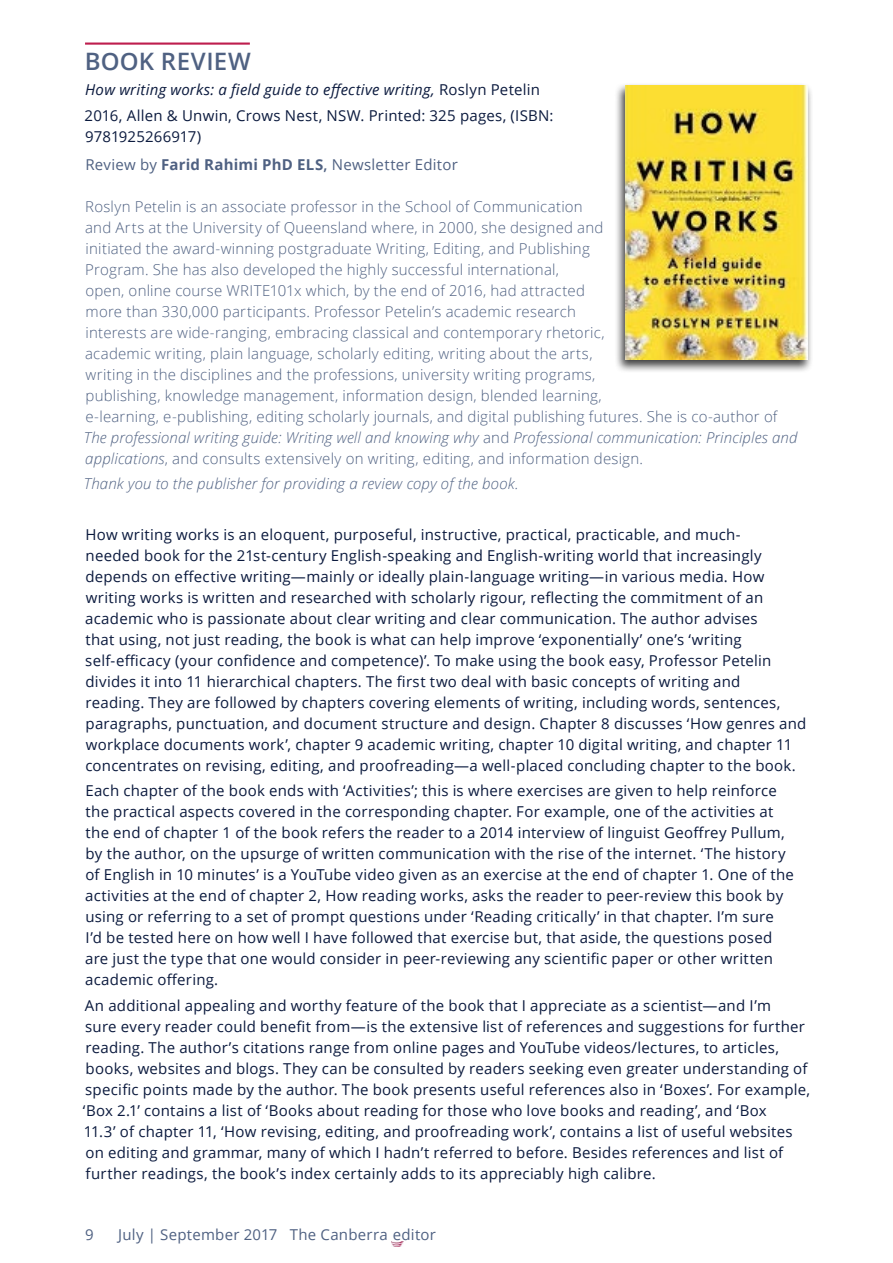
<style>
.page{position:relative;width:893px;height:1263px;background:#fff}
.page>*{position:absolute;margin:0;border:0;box-sizing:border-box;transform-origin:0 0}
.author_name{font:600 24px "Open Sans";letter-spacing:.01em;color:#4f6182}
.author_name-2{font:15px/21px "Open Sans";letter-spacing:.015em;color:#0b1a3e}
.author_name-3{font:300 15px/21px "Open Sans";letter-spacing:.015em;color:#4f6182}
.author_name-4{font:15px/28px "Open Sans";letter-spacing:.015em;color:#4f6182}
.author_name-5{font:italic 300 15px "Open Sans";letter-spacing:.01em;color:#4f6182}
.s1{font-style:italic}
.s2{color:#0b1a3e}
.s3{font-weight:700}
.s4{font-weight:600}
</style>
<div class="page">
<svg style="left:392px;top:1241px;width:11px;height:5px"></svg>
<hr style="left:85px;top:43px;width:165px;height:2px;background:#be1e4e">
<div style="left:615px;top:83px;width:199px;height:290px;background:#000;opacity:.75"></div>
<img style="left:625px;top:85px;width:183px;height:275px">
<p class="author_name" style="left:85px;top:45px;width:168px">BOOK REVIEW</p>
<p class="author_name-2" style="left:85px;top:77px;width:470px;line-height:25.2px"><span class="s1">How writing works: a field guide to effective writing,</span> Roslyn Petelin<br>2016, Allen &amp; Unwin, Crows Nest, NSW. Printed: 325 pages, (ISBN:</p>
<p class="author_name-4" style="left:85px;top:122px;width:374px"><span class="s2">9781925266917)<br></span>Review by <span class="s3">Farid Rahimi PhD ELS</span><span class="s4">,</span> Newsletter Editor</p>
<p class="author_name-3" style="left:84px;top:196px;width:715px">Roslyn Petelin is an associate professor in the School of Communication<br>and Arts at the University of Queensland where, in 2000, she designed and<br>initiated the award-winning postgraduate Writing, Editing, and Publishing<br>Program. She has also developed the highly successful international,<br>open, online course WRITE101x which, by the end of 2016, had attracted<br>more than 330,000 participants. Professor Petelin’s academic research<br>interests are wide-ranging, embracing classical and contemporary rhetoric,<br>academic writing, plain language, scholarly editing, writing about the arts,<br>writing in the disciplines and the professions, university writing programs,<br>publishing, knowledge management, information design, blended learning,<br>e-learning, e-publishing, editing scholarly journals, and digital publishing futures. She is co-author of <span class="s1">The professional writing guide: Writing well and knowing why</span> and <span class="s1">Professional communication: Principles and applications</span>, and consults extensively on writing, editing, and information design.</p>
<p class="author_name-5" style="left:84px;top:473px;width:436px">Thank you to the publisher for providing a review copy of the book.</p>
<p class="author_name-2" style="left:85px;top:524px;width:723px">How writing works is an eloquent, purposeful, instructive, practical, practicable, and much-<br>needed book for the 21st-century English-speaking and English-writing world that increasingly depends on effective writing—mainly or ideally plain-language writing—in various media. How writing works is written and researched with scholarly rigour, reflecting the commitment of an academic who is passionate about clear writing and clear communication. The author advises<br>that using, not just reading, the book is what can help improve ‘exponentially’ one’s ‘writing self-efficacy (your confidence and competence)’. To make using the book easy, Professor Petelin divides it into 11 hierarchical chapters. The first two deal with basic concepts of writing and<br>reading. They are followed by chapters covering elements of writing, including words, sentences, paragraphs, punctuation, and document structure and design. Chapter 8 discusses ‘How genres and workplace documents work’, chapter 9 academic writing, chapter 10 digital writing, and chapter 11 concentrates on revising, editing, and proofreading—a well-placed concluding chapter to the book.</p>
<p class="author_name-2" style="left:85px;top:780px;width:710px">Each chapter of the book ends with ‘Activities’; this is where exercises are given to help reinforce the practical aspects covered in the corresponding chapter. For example, one of the activities at the end of chapter 1 of the book refers the reader to a 2014 interview of linguist Geoffrey Pullum, by the author, on the upsurge of written communication with the rise of the internet. ‘The history of English in 10 minutes’ is a YouTube video given as an exercise at the end of chapter 1. One of the activities at the end of chapter 2, How reading works, asks the reader to peer-review this book by using or referring to a set of prompt questions under ‘Reading critically’ in that chapter. I’m sure<br>I’d be tested here on how well I have followed that exercise but, that aside, the questions posed are just the type that one would consider in peer-reviewing any scientific paper or other written academic offering.</p>
<p class="author_name-2" style="left:83px;top:994px;width:729px">An additional appealing and worthy feature of the book that I appreciate as a scientist—and I’m<br>sure every reader could benefit from—is the extensive list of references and suggestions for further reading. The author’s citations range from online pages and YouTube videos/lectures, to articles, books, websites and blogs. They can be consulted by readers seeking even greater understanding of specific points made by the author. The book presents useful references also in ‘Boxes’. For example, ‘Box 2.1’ contains a list of ‘Books about reading for those who love books and reading’, and ‘Box<br>11.3’ of chapter 11, ‘How revising, editing, and proofreading work’, contains a list of useful websites on editing and grammar, many of which I hadn’t referred to before. Besides references and list of further readings, the book’s index certainly adds to its appreciably high calibre.</p>
<p class="author_name-4" style="left:85px;top:1220px;width:10px">9</p>
<p class="author_name-4" style="left:118px;top:1220px;width:319px">July | September 2017 The Canberra editor</p>
</div>
